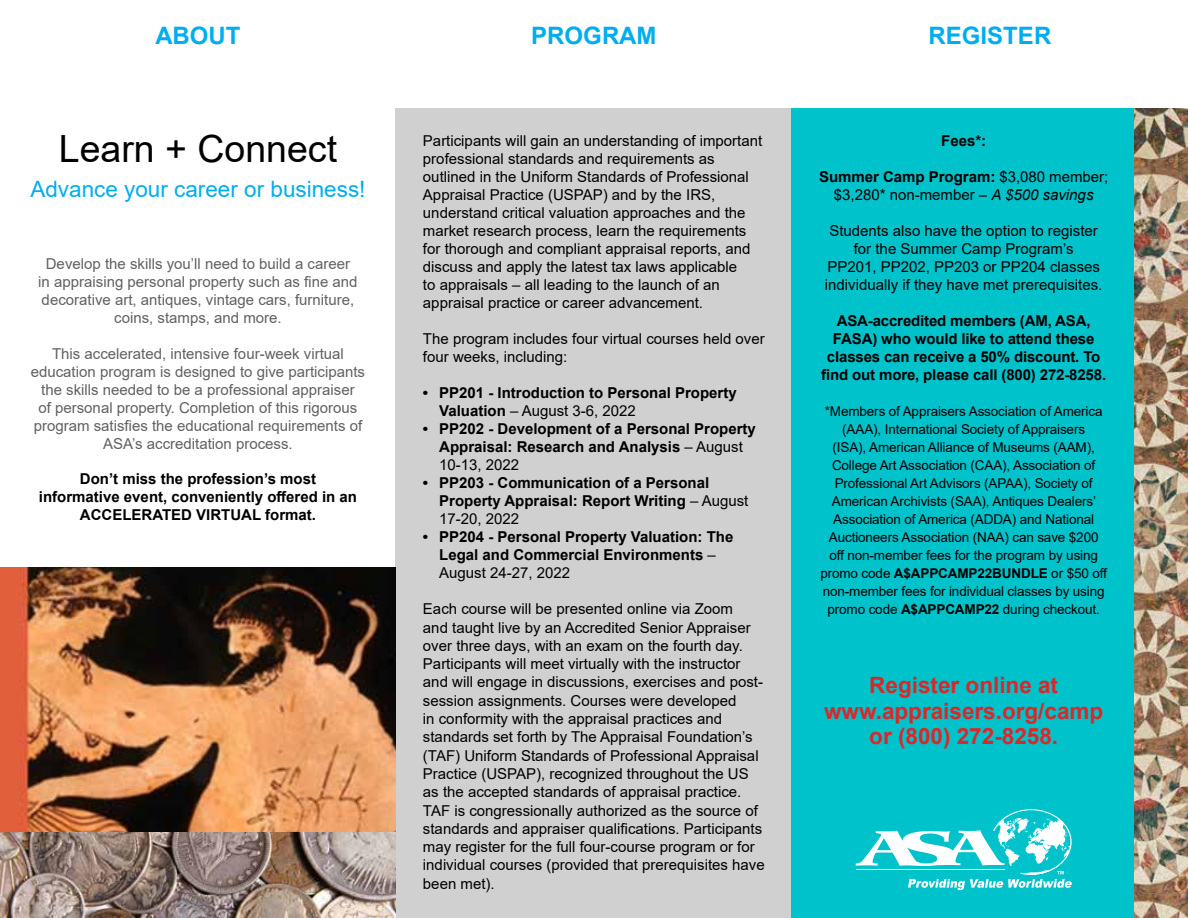
<style>
.page{position:relative;width:1188px;height:918px;background:#fff}
.page>*{position:absolute;margin:0;border:0;box-sizing:border-box;transform-origin:0 0}
.t1{font:37.5px "Arial";color:#000}
.t2{font:700 24px "Arial";color:#00aeef}
.t3{font:700 22.5px/25.5px "Arial";color:#dc2729;text-align:center}
.t4{font:22.5px "Arial";color:#00aeef}
.t5{font:15px/18.3px "Arial";color:#000}
.t6{font:700 15px/18px "Arial";color:#000}
.t7{font:15px/18px "Arial";color:#616161;text-align:center}
.t8{font:13.5px/18px "Arial";letter-spacing:-.01em;color:#000;text-align:center}
.s1{font-weight:400}
.s2{font-weight:700}
.s3{font-style:italic}
</style>
<div class="page">
<div style="left:395px;top:0;width:793px;height:918px;background:#d0d0d0"></div>
<div style="left:792px;top:0;width:396px;height:918px;background:#00c2cb"></div>
<img style="left:1134px;top:108px;width:54px;height:810px">
<div style="left:0;top:0;width:1188px;height:108px;background:#fff"></div>
<img style="left:0;top:567px;width:395px;height:351px">
<svg style="left:856px;top:809px;width:216px;height:81px"></svg>
<h2 class="t2" style="left:155px;top:19px;width:87px">ABOUT</h2>
<h2 class="t2" style="left:531px;top:19px;width:127px">PROGRAM</h2>
<h2 class="t2" style="left:929px;top:19px;width:124px">REGISTER</h2>
<h1 class="t1" style="left:59px;top:123px;width:280px">Learn + Connect</h1>
<h3 class="t4" style="left:30px;top:173px;width:337px">Advance your career or business!</h3>
<p class="t7" style="left:38px;top:254px;width:321px">Develop the skills you’ll need to build a career in appraising personal property such as fine and decorative art, antiques, vintage cars, furniture, coins, stamps, and more.</p>
<p class="t7" style="left:31px;top:344px;width:336px">This accelerated, intensive four-week virtual education program is designed to give participants the skills needed to be a professional appraiser<br>of personal property. Completion of this rigorous program satisfies the educational requirements of ASA’s accreditation process.</p>
<p class="t6" style="left:39px;top:470px;width:320px;text-align:center">Don’t miss the profession’s most informative event, conveniently offered in an<br>ACCELERATED VIRTUAL format.</p>
<p class="t5" style="left:423px;top:132px;width:341px">Participants will gain an understanding of important professional standards and requirements as outlined in the Uniform Standards of Professional Appraisal Practice (USPAP) and by the IRS, understand critical valuation approaches and the market research process, learn the requirements for thorough and compliant appraisal reports, and discuss and apply the latest tax laws applicable<br>to appraisals – all leading to the launch of an appraisal practice or career advancement.</p>
<p class="t5" style="left:423px;top:330px;width:343px">The program includes four virtual courses held over four weeks, including:</p>
<p class="t6" style="left:439px;top:384px;width:299px;text-indent:-16px">• PP201 - Introduction to Personal Property<br>Valuation <span class="s1">– August 3-6, 2022</span></p>
<p class="t6" style="left:439px;top:420px;width:318px;text-indent:-16px">• PP202 - Development of a Personal Property<br>Appraisal: Research and Analysis <span class="s1">– August<br>10-13, 2022</span></p>
<p class="t6" style="left:439px;top:474px;width:311px;text-indent:-16px">• PP203 - Communication of a Personal<br>Property Appraisal: Report Writing <span class="s1">– August<br>17-20, 2022</span></p>
<p class="t6" style="left:439px;top:528px;width:296px;text-indent:-16px">• PP204 - Personal Property Valuation: The<br>Legal and Commercial Environments <span class="s1">–<br>August 24-27, 2022</span></p>
<p class="t5" style="left:423px;top:600px;width:343px">Each course will be presented online via Zoom<br>and taught live by an Accredited Senior Appraiser over three days, with an exam on the fourth day.<br>Participants will meet virtually with the instructor and will engage in discussions, exercises and post&shy;session assignments. Courses were developed<br>in conformity with the appraisal practices and standards set forth by The Appraisal Foundation’s (TAF) Uniform Standards of Professional Appraisal Practice (USPAP), recognized throughout the US as the accepted standards of appraisal practice.<br>TAF is congressionally authorized as the source of standards and appraiser qualifications. Participants may register for the full four-course program or for individual courses (provided that prerequisites have been met).</p>
<p class="t6" style="left:941px;top:132px;width:47px">Fees*:</p>
<p class="t5" style="left:819px;top:168px;width:291px;text-align:center"><span class="s2">Summer Camp Program:</span> $3,080 member; $3,280* non-member – <span class="s3">A $500 savings</span></p>
<p class="t5" style="left:825px;top:222px;width:279px;text-align:center">Students also have the option to register for the Summer Camp Program’s<br>PP201, PP202, PP203 or PP204 classes individually if they have met prerequisites.</p>
<p class="t6" style="left:821px;top:312px;width:286px;text-align:center">ASA-accredited members (AM, ASA, FASA) who would like to attend these classes can receive a 50% discount. To find out more, please call (800) 272-8258.</p>
<p class="t8" style="left:820px;top:402px;width:289px">*Members of Appraisers Association of America (AAA), International Society of Appraisers<br>(ISA), American Alliance of Museums (AAM), College Art Association (CAA), Association of Professional Art Advisors (APAA), Society of American Archivists (SAA), Antiques Dealers’ Association of America (ADDA) and National Auctioneers Association (NAA) can save $200 off non-member fees for the program by using promo code <span class="s2">A$APPCAMP22BUNDLE</span> or $50 off non-member fees for individual classes by using promo code <span class="s2">A$APPCAMP22</span> during checkout.</p>
<h3 class="t3" style="left:824px;top:673px;width:281px">Register online at www.appraisers.org/camp or (800) 272-8258.</h3>
</div>
